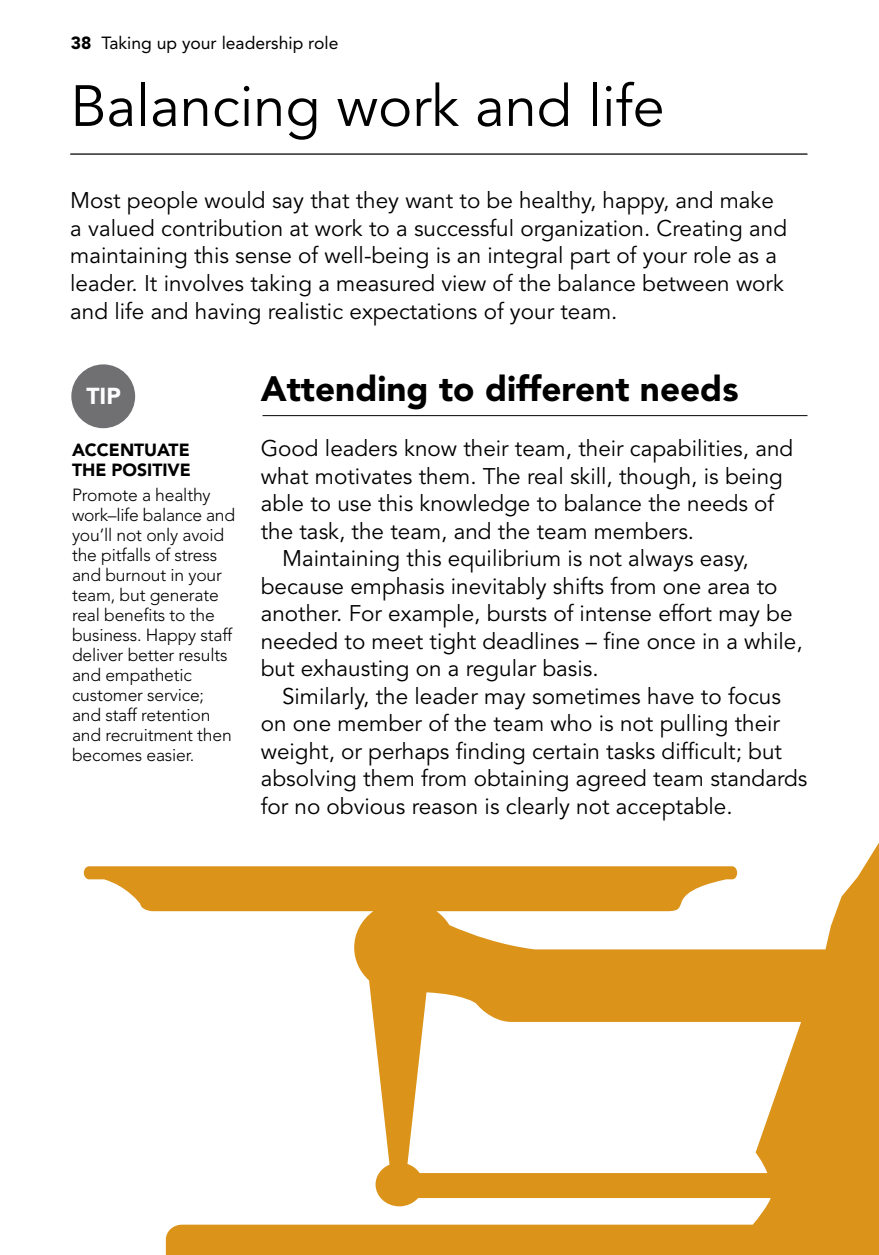
<style>
.page{position:relative;width:879px;height:1255px;background:#fff}
.page>*{position:absolute;margin:0;border:0;box-sizing:border-box;transform-origin:0 0}
.t1{font:57.5px "Avenir";color:#000}
.t2{font:900 35px "Avenir";color:#000}
.t3{font:900 23px "Avenir";color:#fdfdfd}
.t4{font:22.5px/27.5px "Avenir";color:#000}
.t5{font:300 17.5px/20px "Avenir";letter-spacing:-.01em;color:#000}
.t6{font:17.5px "Avenir";color:#000}
.t7{font:900 17.5px/20px "Avenir";color:#000}
.s1{font-weight:900}
</style>
<div class="page">
<svg style="left:84px;top:842px;width:795px;height:412px"></svg>
<hr style="left:262px;top:415px;width:545px;height:1px;background:#000">
<hr style="left:70px;top:153px;width:737px;height:2px;background:#000">
<div style="left:71px;top:364px;width:64px;height:64px;background:#707072;border-radius:50%"></div>
<p class="t6" style="left:71px;top:32px;width:269px"><span class="s1">38</span> Taking up your leadership role</p>
<h1 class="t1" style="left:70px;top:73px;width:596px">Balancing work and life</h1>
<p class="t4" style="left:70px;top:188px;width:718px">Most people would say that they want to be healthy, happy, and make a valued contribution at work to a successful organization. Creating and maintaining this sense of well-being is an integral part of your role as a leader. It involves taking a measured view of the balance between work and life and having realistic expectations of your team.</p>
<p class="t3" style="left:86px;top:382px;width:34px">TIP</p>
<p class="t7" style="left:72px;top:440px;width:120px">ACCENTUATE<br>THE POSITIVE</p>
<p class="t5" style="left:72px;top:485px;width:164px">Promote a healthy work–life balance and you’ll not only avoid the pitfalls of stress and burnout in your team, but generate real benefits to the business. Happy staff deliver better results and empathetic customer service; and staff retention and recruitment then becomes easier.</p>
<h2 class="t2" style="left:261px;top:368px;width:479px">ATTENDING TO DIFFERENT NEEDS</h2>
<p class="t4" style="left:261px;top:435px;width:534px">Good leaders know their team, their capabilities, and</p>
<p class="t4" style="left:261px;top:463px;width:524px">what motivates them. The real skill, though, is being</p>
<p class="t4" style="left:261px;top:490px;width:515px">able to use this knowledge to balance the needs of</p>
<p class="t4" style="left:261px;top:517px;width:435px">the task, the team, and the team members.</p>
<p class="t4" style="left:282px;top:545px;width:468px">Maintaining this equilibrium is not always easy,</p>
<p class="t4" style="left:261px;top:572px;width:518px">because emphasis inevitably shifts from one area to</p>
<p class="t4" style="left:261px;top:600px;width:533px">another. For example, bursts of intense effort may be</p>
<p class="t4" style="left:261px;top:627px;width:543px">needed to meet tight deadlines – fine once in a while,</p>
<p class="t4" style="left:261px;top:655px;width:339px">but exhausting on a regular basis.</p>
<p class="t4" style="left:282px;top:682px;width:500px">Similarly, the leader may sometimes have to focus</p>
<p class="t4" style="left:261px;top:710px;width:521px">on one member of the team who is not pulling their</p>
<p class="t4" style="left:261px;top:737px;width:523px">weight, or perhaps finding certain tasks difficult; but</p>
<p class="t4" style="left:261px;top:765px;width:548px">absolving them from obtaining agreed team standards</p>
<p class="t4" style="left:261px;top:792px;width:473px">for no obvious reason is clearly not acceptable.</p>
</div>
